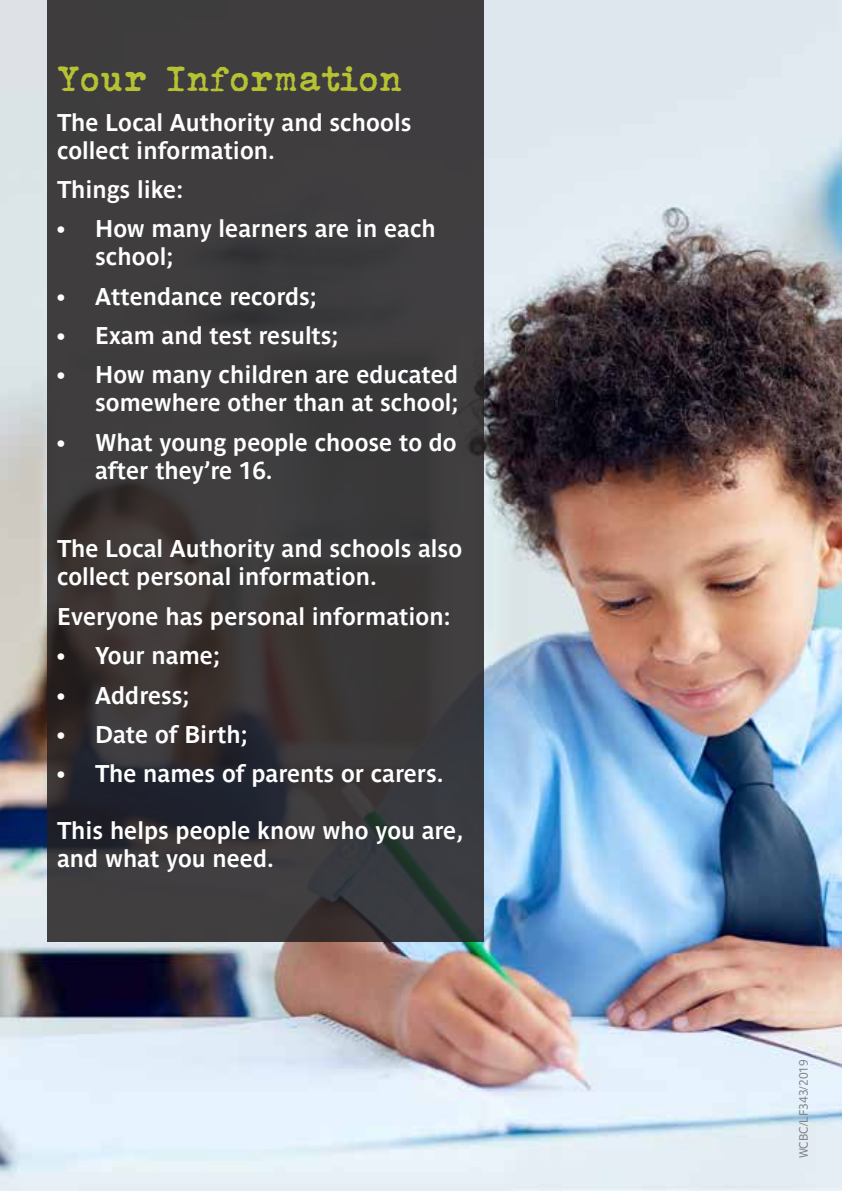
<style>
.page{position:relative;width:842px;height:1191px;background:#fff}
.page>*{position:absolute;margin:0;border:0;box-sizing:border-box;transform-origin:0 0}
.t1{font:700 34px "John Doe";color:#b7c233}
.TEXT{font:700 24px/28px "Parisine Std Gris";color:#fff}
.t2{font:12px "Parisine Std Gris";color:#7a7c7f}
</style>
<div class="page">
<img style="left:0;top:0;width:842px;height:1191px">
<svg style="left:47px;top:0;width:436px;height:941px;background:#3a383a"></svg>
<p class="t1" style="left:57px;top:58px;width:347px">Your Information</p>
<p class="TEXT" style="left:57px;top:108px;width:356px">The Local Authority and schools collect information.</p>
<p class="TEXT" style="left:57px;top:175px;width:127px">Things like:</p>
<p class="TEXT" style="left:95px;top:215px;width:342px;text-indent:-38px">• How many learners are in each school;</p>
<p class="TEXT" style="left:57px;top:282px;width:261px">• Attendance records;</p>
<p class="TEXT" style="left:57px;top:321px;width:283px">• Exam and test results;</p>
<p class="TEXT" style="left:57px;top:361px;width:402px;text-align:right">• How many children are educated somewhere other than at school;</p>
<p class="TEXT" style="left:95px;top:428px;width:363px;text-indent:-38px">• What young people choose to do after they’re 16.</p>
<p class="TEXT" style="left:57px;top:535px;width:406px">The Local Authority and schools also collect personal information.</p>
<p class="TEXT" style="left:57px;top:602px;width:395px">Everyone has personal information:</p>
<p class="TEXT" style="left:57px;top:641px;width:164px">• Your name;</p>
<p class="TEXT" style="left:57px;top:681px;width:134px">• Address;</p>
<p class="TEXT" style="left:57px;top:720px;width:192px">• Date of Birth;</p>
<p class="TEXT" style="left:57px;top:759px;width:388px">• The names of parents or carers.</p>
<p class="TEXT" style="left:57px;top:816px;width:407px">This helps people know who you are, and what you need.</p>
<p class="t2" style="left:797px;top:1158px;width:101px;rotate:-90deg">WCBC/LF343/2019</p>
</div>
